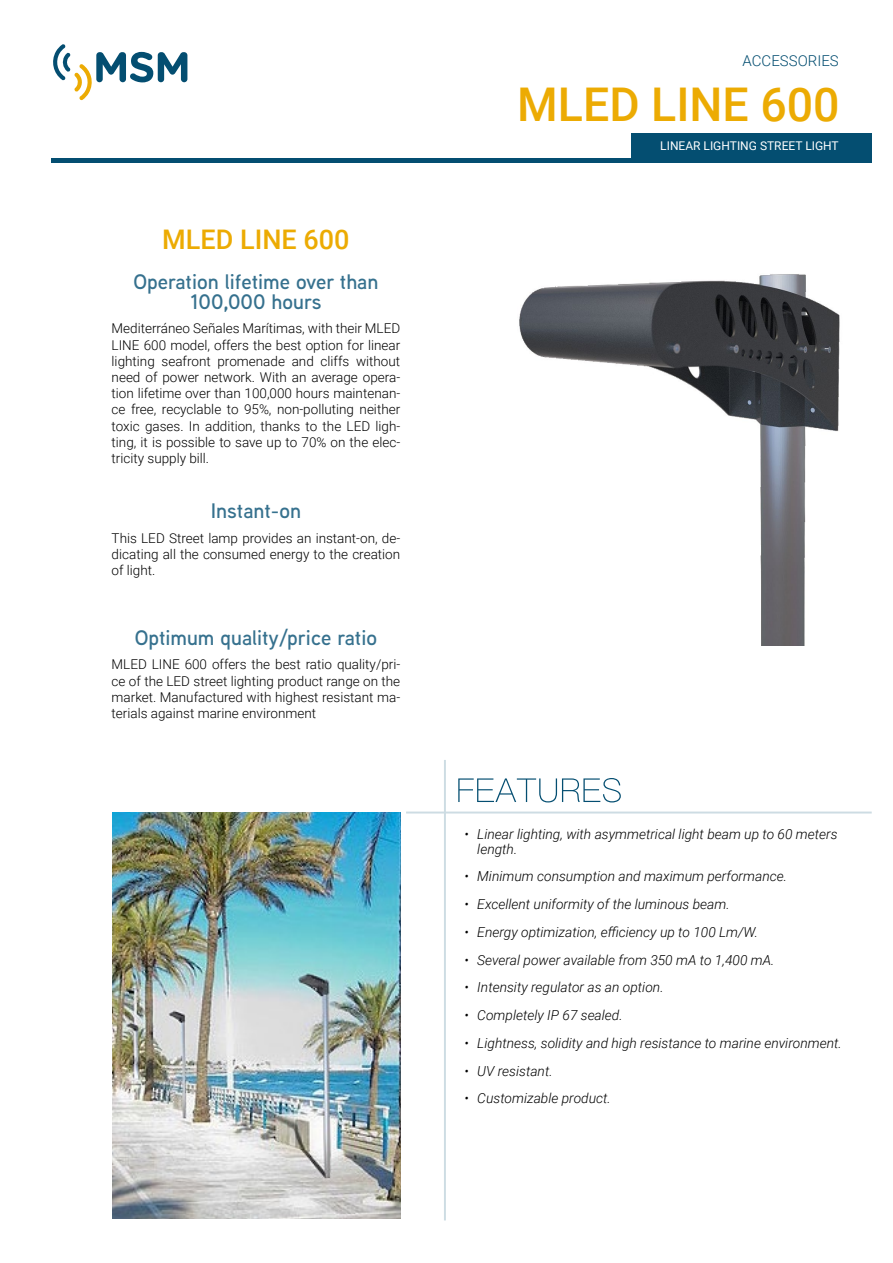
<style>
.page{position:relative;width:893px;height:1263px;background:#fff}
.page>*{position:absolute;margin:0;border:0;box-sizing:border-box;transform-origin:0 0}
.t1{font:500 46.5px "Roboto";color:#ecab03}
.t2{font:500 27px "Roboto";color:#ecab03}
.t3{font:600 21px/19.5px "Aaux Next";color:#36718e;text-align:center}
.t4{font:300 15px "Roboto";color:#044e71}
.t5{font:italic 300 13.8px/15px "Roboto";color:#000}
.t6{font:300 13.5px/16.2px "Roboto";color:#000;text-align:justify}
.t7{font:12px "Roboto";color:#fff}
</style>
<div class="page">
<svg style="left:53px;top:44px;width:134px;height:56px"></svg>
<div style="left:51px;top:158px;width:821px;height:5px;background:#044e71"></div>
<hr style="left:444px;top:760px;width:2px;height:460px;background:#cddce3">
<hr style="left:406px;top:811px;width:466px;height:2px;background:#cddce3">
<svg style="left:458px;top:778px;width:163px;height:24px"></svg>
<div style="left:631px;top:133px;width:241px;height:26px;background:#044e71"></div>
<img style="left:519px;top:274px;width:321px;height:371px">
<img style="left:112px;top:812px;width:288px;height:407px">
<h2 class="t2" style="left:162px;top:220px;width:189px">MLED LINE 600</h2>
<h3 class="t3" style="left:134px;top:272px;width:246px">Operation lifetime over than<br>100,000 hours</h3>
<p class="t6" style="left:112px;top:320px;width:290px">Mediterráneo Señales Marítimas, with their MLED LINE 600 model, offers the best option for linear lighting seafront promenade and cliffs without need of power network. With an average opera&shy;tion lifetime over than 100,000 hours maintenan&shy;ce free, recyclable to 95%, non-polluting neither toxic gases. In addition, thanks to the LED ligh&shy;ting, it is possible to save up to 70% on the elec&shy;tricity supply bill.</p>
<h3 class="t3" style="left:211px;top:500px;width:92px">Instant-on</h3>
<p class="t6" style="left:112px;top:529px;width:290px">This LED Street lamp provides an instant-on, de&shy;dicating all the consumed energy to the creation of light.</p>
<h3 class="t3" style="left:135px;top:627px;width:244px">Optimum quality/price ratio</h3>
<p class="t6" style="left:112px;top:656px;width:290px">MLED LINE 600 offers the best ratio quality/pri&shy;ce of the LED street lighting product range on the market. Manufactured with highest resistant ma&shy;terials against marine environment</p>
<p class="t4" style="left:743px;top:50px;width:98px">ACCESSORIES</p>
<h1 class="t1" style="left:517px;top:72px;width:324px">MLED LINE 600</h1>
<p class="t7" style="left:660px;top:137px;width:180px">LINEAR LIGHTING STREET LIGHT</p>
<p class="t5" style="left:477px;top:826px;width:362px;text-indent:-13px">• Linear lighting, with asymmetrical light beam up to 60 meters length.</p>
<p class="t5" style="left:465px;top:868px;width:324px">• Minimum consumption and maximum performance.</p>
<p class="t5" style="left:465px;top:896px;width:267px">• Excellent uniformity of the luminous beam.</p>
<p class="t5" style="left:465px;top:924px;width:295px">• Energy optimization, efficiency up to 100 Lm/W.</p>
<p class="t5" style="left:465px;top:952px;width:311px">• Several power available from 350 mA to 1,400 mA.</p>
<p class="t5" style="left:465px;top:979px;width:201px">• Intensity regulator as an option.</p>
<p class="t5" style="left:465px;top:1007px;width:160px">• Completely IP 67 sealed.</p>
<p class="t5" style="left:465px;top:1035px;width:379px">• Lightness, solidity and high resistance to marine environment.</p>
<p class="t5" style="left:465px;top:1063px;width:90px">• UV resistant.</p>
<p class="t5" style="left:465px;top:1090px;width:148px">• Customizable product.</p>
</div>
